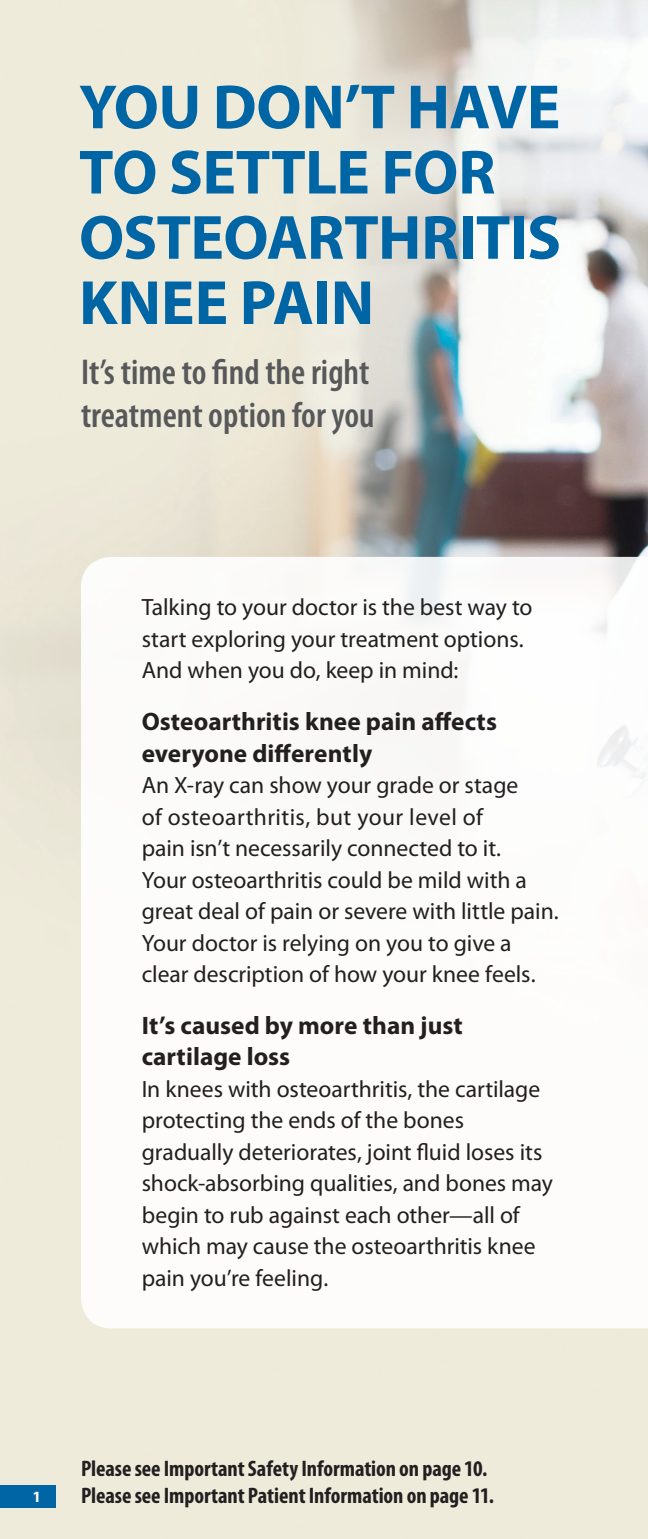
<style>
.page{position:relative;width:648px;height:1539px;background:#fff}
.page>*{position:absolute;margin:0;border:0;box-sizing:border-box;transform-origin:0 0}
.t1{font:700 63px/65.2px "Myriad Pro";letter-spacing:-.01em;color:#0065a4}
.t2{font:600 condensed 36px/43.2px "Myriad Pro";color:#57585a}
.Subhead{font:700 25.2px/31.5px "Myriad Pro";color:#231f20}
.Body{font:700 25.2px/31.5px "Myriad Pro";color:#231f20}
.Subhead-2{font:23.62px/31.5px "Myriad Pro";color:#231f20}
.Body-2{font:23.62px/31.5px "Myriad Pro";letter-spacing:-.005em;color:#231f20}
.body_copy_-__25_spac{font:23.62px/31.5px "Myriad Pro";color:#231f20}
.t3{font:700 condensed 22.5px "Myriad Pro";letter-spacing:-.005em;color:#231f20}
.body_copy{font:700 15.75px "Myriad Pro";color:#fff}
</style>
<div class="page">
<img style="left:0;top:0;width:648px;height:1539px">
<svg style="left:81px;top:557px;width:567px;height:771px"></svg>
<div style="left:0;top:1486px;width:56px;height:22px;background:#0065a4"></div>
<p class="t1" style="left:79px;top:75px;width:483px">YOU DON’T HAVE</p>
<p class="t1" style="left:79px;top:140px;width:484px">TO SETTLE FOR<br>OSTEOARTHRITIS<br>KNEE PAIN</p>
<p class="t2" style="left:81px;top:351px;width:295px">It’s time to find the right treatment option for you</p>
<p class="body_copy_-__25_spac" style="left:142px;top:592px;width:392px">Talking to your doctor is the best way to start exploring your treatment options.<br>And when you do, keep in mind:</p>
<p class="Subhead" style="left:142px;top:706px;width:357px">Osteoarthritis knee pain affects everyone differently</p>
<p class="Subhead-2" style="left:142px;top:770px;width:418px">An X-ray can show your grade or stage<br>of osteoarthritis, but your level of<br>pain isn’t necessarily connected to it.<br>Your osteoarthritis could be mild with a great deal of pain or severe with little pain.<br>Your doctor is relying on you to give a clear description of how your knee feels.</p>
<p class="Body" style="left:142px;top:1010px;width:323px">It’s caused by more than just cartilage loss</p>
<p class="Body-2" style="left:142px;top:1074px;width:413px">In knees with osteoarthritis, the cartilage protecting the ends of the bones gradually deteriorates, joint fluid loses its shock-absorbing qualities, and bones may begin to rub against each other—all of which may cause the osteoarthritis knee pain you’re feeling.</p>
<p class="t3" style="left:81px;top:1456px;width:408px">Please see Important Safety Information on page 10.</p>
<p class="body_copy" style="left:32px;top:1488px;width:10px">1</p>
<p class="t3" style="left:81px;top:1483px;width:414px">Please see Important Patient Information on page 11.</p>
</div>
